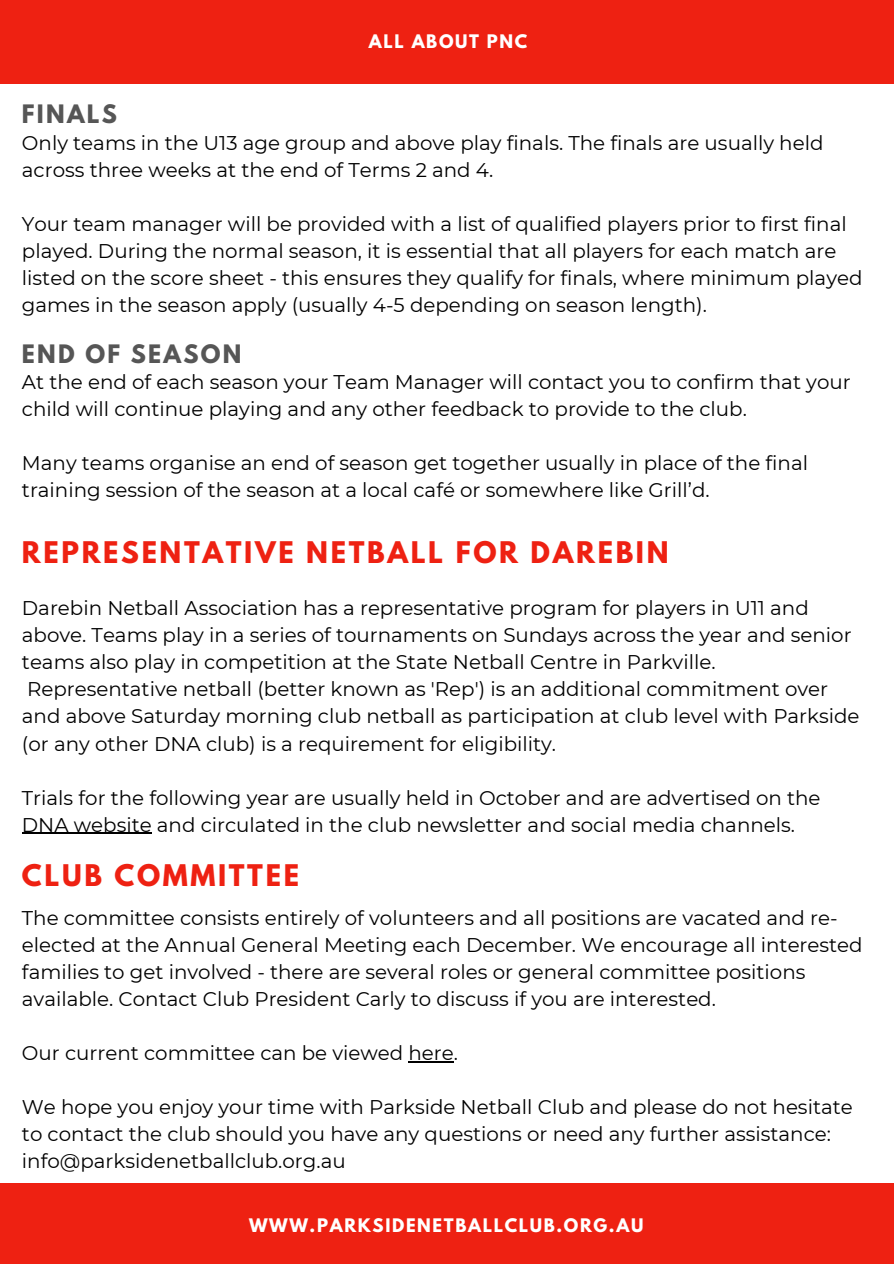
<style>
.page{position:relative;width:894px;height:1264px;background:#fff}
.page>*{position:absolute;margin:0;border:0;box-sizing:border-box;transform-origin:0 0}
.t1{font:700 26.4px "League Spartan";letter-spacing:.1em;color:#ee2112}
.t2{font:700 22.5px "League Spartan";letter-spacing:.1em;color:#565656}
.t3{font:19.8px/27px "Montserrat";color:#000}
.t4{font:700 16.5px "League Spartan";letter-spacing:.1em;color:#fff}
</style>
<div class="page">
<div style="left:0;top:0;width:893px;height:83px;background:#ee2112"></div>
<div style="left:0;top:1183px;width:893px;height:80px;background:#ee2112"></div>
<hr style="left:408px;top:1061px;width:45px;height:1px;background:#000">
<hr style="left:22px;top:832px;width:130px;height:1px;background:#000">
<p class="t4" style="left:369px;top:33px;width:160px">ALL ABOUT PNC</p>
<p class="t2" style="left:22px;top:103px;width:97px">FINALS</p>
<p class="t3" style="left:22px;top:129px;width:802px">Only teams in the U13 age group and above play finals. The finals are usually held across three weeks at the end of Terms 2 and 4.</p>
<p class="t3" style="left:22px;top:210px;width:841px">Your team manager will be provided with a list of qualified players prior to first final played. During the normal season, it is essential that all players for each match are listed on the score sheet - this ensures they qualify for finals, where minimum played games in the season apply (usually 4-5 depending on season length).</p>
<p class="t2" style="left:22px;top:342px;width:221px">END OF SEASON</p>
<p class="t3" style="left:22px;top:368px;width:830px">At the end of each season your Team Manager will contact you to confirm that your child will continue playing and any other feedback to provide to the club.</p>
<p class="t3" style="left:22px;top:449px;width:787px">Many teams organise an end of season get together usually in place of the final training session of the season at a local café or somewhere like Grill’d.</p>
<p class="t1" style="left:22px;top:539px;width:648px">REPRESENTATIVE NETBALL FOR DAREBIN</p>
<p class="t3" style="left:22px;top:594px;width:838px">Darebin Netball Association has a representative program for players in U11 and above. Teams play in a series of tournaments on Sundays across the year and senior teams also play in competition at the State Netball Centre in Parkville.<br>Representative netball (better known as 'Rep') is an additional commitment over and above Saturday morning club netball as participation at club level with Parkside (or any other DNA club) is a requirement for eligibility.</p>
<p class="t3" style="left:22px;top:784px;width:799px">Trials for the following year are usually held in October and are advertised on the<br>DNA website and circulated in the club newsletter and social media channels.</p>
<p class="t1" style="left:22px;top:861px;width:278px">CLUB COMMITTEE</p>
<p class="t3" style="left:22px;top:904px;width:842px">The committee consists entirely of volunteers and all positions are vacated and re&shy;elected at the Annual General Meeting each December. We encourage all interested families to get involved - there are several roles or general committee positions available. Contact Club President Carly to discuss if you are interested.</p>
<p class="t3" style="left:22px;top:1039px;width:437px">Our current committee can be viewed here.</p>
<p class="t3" style="left:22px;top:1093px;width:832px">We hope you enjoy your time with Parkside Netball Club and please do not hesitate to contact the club should you have any questions or need any further assistance: info@parksidenetballclub.org.au</p>
<p class="t4" style="left:249px;top:1216px;width:396px">WWW.PARKSIDENETBALLCLUB.ORG.AU</p>
</div>
